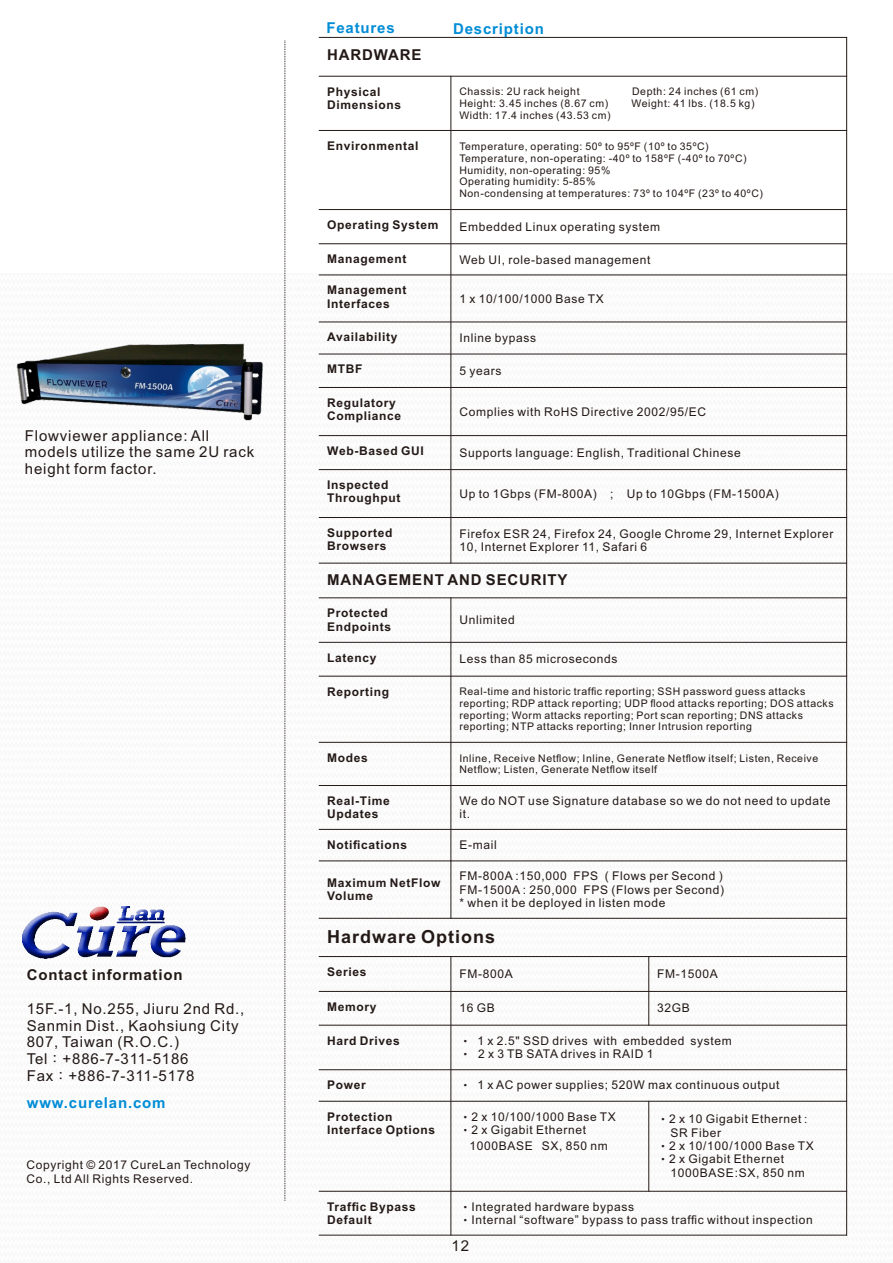
<style>
.page{position:relative;width:893px;height:1263px;background:#fff}
.page>*{position:absolute;margin:0;border:0;box-sizing:border-box;transform-origin:0 0}
.t1{font:700 18px "Arial";letter-spacing:.055em;color:#231916}
.t2{font:15px/16.8px "Arial";letter-spacing:.055em;color:#231916}
.t3{font:700 15px "Arial";letter-spacing:.055em;color:#231916}
.t4{font:700 15px "Arial";letter-spacing:.055em;color:#008cd6}
.t5{font:12px/13.4px "Arial";letter-spacing:.055em;color:#231916}
.t6{font:700 12px/13.4px "Arial";letter-spacing:.055em;color:#231916}
.t7{font:10.5px/11.7px "Arial";letter-spacing:.055em;color:#231916}
.s1{font-family:"Ming Li U"}
.s2{font-family:"Ebrima"}
</style>
<div class="page">
<img style="left:39px;top:272px;width:809px;height:964px">
<hr style="left:450px;top:956px;width:1px;height:279px;background:#231916">
<hr style="left:450px;top:597px;width:1px;height:264px;background:#231916">
<hr style="left:450px;top:76px;width:1px;height:487px;background:#231916">
<hr style="left:450px;top:860px;width:1px;height:59px;background:#231916">
<hr style="left:648px;top:1101px;width:1px;height:91px;background:#231916">
<hr style="left:648px;top:956px;width:1px;height:69px;background:#231916">
<hr style="left:846px;top:37px;width:1px;height:1198px;background:#231916">
<hr style="left:319px;top:1235px;width:528px;height:1px;background:#231916">
<hr style="left:319px;top:1191px;width:528px;height:1px;background:#231916">
<hr style="left:319px;top:1101px;width:528px;height:1px;background:#231916">
<hr style="left:319px;top:1069px;width:528px;height:1px;background:#231916">
<hr style="left:319px;top:1025px;width:528px;height:1px;background:#231916">
<hr style="left:319px;top:991px;width:528px;height:1px;background:#231916">
<hr style="left:319px;top:956px;width:528px;height:1px;background:#231916">
<hr style="left:319px;top:918px;width:528px;height:1px;background:#231916">
<hr style="left:319px;top:860px;width:528px;height:1px;background:#231916">
<hr style="left:319px;top:829px;width:528px;height:1px;background:#231916">
<hr style="left:319px;top:785px;width:528px;height:1px;background:#231916">
<hr style="left:319px;top:742px;width:528px;height:1px;background:#231916">
<hr style="left:319px;top:676px;width:528px;height:1px;background:#231916">
<hr style="left:319px;top:642px;width:528px;height:1px;background:#231916">
<hr style="left:319px;top:597px;width:528px;height:1px;background:#231916">
<hr style="left:319px;top:563px;width:528px;height:1px;background:#231916">
<hr style="left:319px;top:517px;width:528px;height:1px;background:#231916">
<hr style="left:319px;top:469px;width:528px;height:1px;background:#231916">
<hr style="left:319px;top:435px;width:528px;height:1px;background:#231916">
<hr style="left:319px;top:387px;width:528px;height:1px;background:#231916">
<hr style="left:319px;top:354px;width:528px;height:1px;background:#231916">
<hr style="left:319px;top:321px;width:528px;height:1px;background:#231916">
<hr style="left:319px;top:274px;width:528px;height:1px;background:#231916">
<hr style="left:319px;top:243px;width:528px;height:1px;background:#231916">
<hr style="left:319px;top:209px;width:528px;height:1px;background:#231916">
<hr style="left:319px;top:130px;width:528px;height:1px;background:#231916">
<hr style="left:319px;top:76px;width:528px;height:1px;background:#231916">
<hr style="left:319px;top:37px;width:528px;height:1px;background:#231916">
<svg style="left:284px;top:41px;width:1px;height:1160px"></svg>
<img style="left:16px;top:318px;width:255px;height:128px">
<img style="left:22px;top:906px;width:163px;height:52px">
<p class="t2" style="left:25px;top:428px;width:231px">Flowviewer appliance: All models utilize the same 2U rack height form factor.</p>
<p class="t3" style="left:27px;top:969px;width:157px">Contact information</p>
<p class="t2" style="left:27px;top:1001px;width:219px">15F.-1, No.255, Jiuru 2nd Rd.,<br>Sanmin Dist., Kaohsiung City<br>807, Taiwan (R.O.C.)<br>Tel<span class="s1">：</span>+886-7-311-5186<br>Fax<span class="s1">：</span>+886-7-311-5178</p>
<p class="t4" style="left:27px;top:1097px;width:140px">www.curelan.com</p>
<p class="t5" style="left:26px;top:1159px;width:226px">Copyright © 2017 CureLan Technology<br>Co., Ltd All Rights Reserved.</p>
<p class="t4" style="left:326px;top:22px;width:70px">Features</p>
<p class="t4" style="left:453px;top:23px;width:92px">Description</p>
<p class="t3" style="left:327px;top:49px;width:96px">HARDWARE</p>
<p class="t6" style="left:327px;top:86px;width:76px">Physical<br>Dimensions</p>
<p class="t7" style="left:459px;top:87px;width:122px">Chassis: 2U rack height</p>
<p class="t7" style="left:632px;top:87px;width:128px">Depth: 24 inches (61 cm)</p>
<p class="t7" style="left:459px;top:98px;width:150px">Height: 3.45 inches (8.67 cm)</p>
<p class="t7" style="left:632px;top:98px;width:124px">Weight: 41 lbs. (18.5 kg)</p>
<p class="t7" style="left:459px;top:110px;width:153px">Width: 17.4 inches (43.53 cm)</p>
<p class="t6" style="left:327px;top:140px;width:93px">Environmental</p>
<p class="t7" style="left:459px;top:142px;width:305px">Temperature, operating: 50º to 95ºF (10º to 35ºC)<br>Temperature, non-operating: -40º to 158ºF (-40º to 70ºC)<br>Humidity, non-operating: 95%<br>Operating humidity: 5-85%<br>Non-condensing at temperatures: 73º to 104ºF (23º to 40ºC)</p>
<p class="t6" style="left:327px;top:219px;width:113px">Operating System</p>
<p class="t5" style="left:459px;top:221px;width:202px">Embedded Linux operating system</p>
<p class="t6" style="left:327px;top:253px;width:81px">Management</p>
<p class="t5" style="left:459px;top:254px;width:193px">Web UI, role-based management</p>
<p class="t6" style="left:327px;top:284px;width:81px">Management<br>Interfaces</p>
<p class="t5" style="left:459px;top:293px;width:146px">1 x 10/100/1000 Base TX</p>
<p class="t6" style="left:327px;top:332px;width:72px">Availability</p>
<p class="t5" style="left:459px;top:332px;width:78px">Inline bypass</p>
<p class="t6" style="left:327px;top:364px;width:37px">MTBF</p>
<p class="t5" style="left:459px;top:365px;width:44px">5 years</p>
<p class="t6" style="left:327px;top:397px;width:76px">Regulatory<br>Compliance</p>
<p class="t5" style="left:459px;top:406px;width:248px">Complies with RoHS Directive 2002/95/EC</p>
<p class="t6" style="left:327px;top:445px;width:98px">Web-Based GUI</p>
<p class="t5" style="left:459px;top:447px;width:283px">Supports language: English, Traditional Chinese</p>
<p class="t6" style="left:327px;top:479px;width:75px">Inspected<br>Throughput</p>
<p class="t5" style="left:459px;top:488px;width:321px">Up to 1Gbps (FM-800A) ; Up to 10Gbps (FM-1500A)</p>
<p class="t6" style="left:327px;top:527px;width:67px">Supported<br>Browsers</p>
<p class="t5" style="left:459px;top:528px;width:376px">Firefox ESR 24, Firefox 24, Google Chrome 29, Internet Explorer<br>10, Internet Explorer 11, Safari 6</p>
<p class="t3" style="left:327px;top:574px;width:242px">MANAGEMENT AND SECURITY</p>
<p class="t6" style="left:327px;top:607px;width:65px">Protected<br>Endpoints</p>
<p class="t5" style="left:459px;top:614px;width:57px">Unlimited</p>
<p class="t6" style="left:327px;top:652px;width:51px">Latency</p>
<p class="t5" style="left:459px;top:654px;width:160px">Less than 85 microseconds</p>
<p class="t6" style="left:327px;top:686px;width:63px">Reporting</p>
<p class="t7" style="left:459px;top:687px;width:376px">Real-time and historic traffic reporting; SSH password guess attacks reporting; RDP attack reporting; UDP flood attacks reporting; DOS attacks reporting; Worm attacks reporting; Port scan reporting; DNS attacks reporting; NTP attacks reporting; Inner Intrusion reporting</p>
<p class="t6" style="left:327px;top:752px;width:42px">Modes</p>
<p class="t7" style="left:459px;top:753px;width:360px">Inline, Receive Netflow; Inline, Generate Netflow itself; Listen, Receive<br>Netflow; Listen, Generate Netflow itself</p>
<p class="t6" style="left:327px;top:795px;width:64px">Real-Time<br>Updates</p>
<p class="t5" style="left:459px;top:795px;width:373px">We do NOT use Signature database so we do not need to update it.</p>
<p class="t6" style="left:327px;top:839px;width:81px">Notifications</p>
<p class="t5" style="left:459px;top:839px;width:39px">E-mail</p>
<p class="t6" style="left:327px;top:877px;width:115px">Maximum NetFlow<br>Volume</p>
<p class="t5" style="left:459px;top:870px;width:266px;text-align:justify">FM-800A :150,000 FPS ( Flows per Second )<br>FM-1500A : 250,000 FPS (Flows per Second) * when it be deployed in listen mode</p>
<h1 class="t1" style="left:327px;top:930px;width:170px">Hardware Options</h1>
<p class="t6" style="left:327px;top:966px;width:41px">Series</p>
<p class="t5" style="left:459px;top:968px;width:55px">FM-800A</p>
<p class="t5" style="left:657px;top:968px;width:62px">FM-1500A</p>
<p class="t6" style="left:327px;top:1001px;width:51px">Memory</p>
<p class="t5" style="left:459px;top:1003px;width:37px">16 GB</p>
<p class="t5" style="left:657px;top:1003px;width:34px">32GB</p>
<p class="t6" style="left:327px;top:1035px;width:74px">Hard Drives</p>
<p class="t5" style="left:459px;top:1035px;width:274px"><span class="s1">•</span> 1 x 2.5" SSD drives with embedded system</p>
<p class="t5" style="left:459px;top:1048px;width:196px"><span class="s1">•</span> 2 x 3 TB SATA drives in RAID 1</p>
<p class="t6" style="left:327px;top:1079px;width:40px">Power</p>
<p class="t5" style="left:459px;top:1079px;width:322px"><span class="s1">•</span> 1 x AC power supplies; 520W max continuous output</p>
<p class="t6" style="left:327px;top:1111px;width:110px">Protection<br>Interface Options</p>
<p class="t5" style="left:459px;top:1111px;width:158px"><span class="s1">•</span>2 x 10/100/1000 Base TX</p>
<p class="t5" style="left:469px;top:1123px;width:140px;line-height:15.5px;text-indent:-10px"><span class="s1">•</span>2 x Gigabit Ethernet<br>1000BASE SX, 850 nm</p>
<p class="t5" style="left:671px;top:1112px;width:138px;line-height:14px;text-indent:-13px"><span class="s1">•</span>2 x 10 Gigabit Ethernet <span class="s2">:<br></span>SR Fiber</p>
<p class="t5" style="left:657px;top:1140px;width:158px"><span class="s1">•</span>2 x 10/100/1000 Base TX</p>
<p class="t5" style="left:671px;top:1153px;width:136px;text-indent:-13px"><span class="s1">•</span>2 x Gigabit Ethernet<br>1000BASE:SX, 850 nm</p>
<p class="t6" style="left:327px;top:1201px;width:90px">Traffic Bypass<br>Default</p>
<p class="t5" style="left:459px;top:1201px;width:176px"><span class="s1">•</span>Integrated hardware bypass</p>
<p class="t5" style="left:459px;top:1214px;width:355px"><span class="s1">•</span>Internal “software” bypass to pass traffic without inspection</p>
<p class="t2" style="left:451px;top:1238px;width:19px">12</p>
</div>
